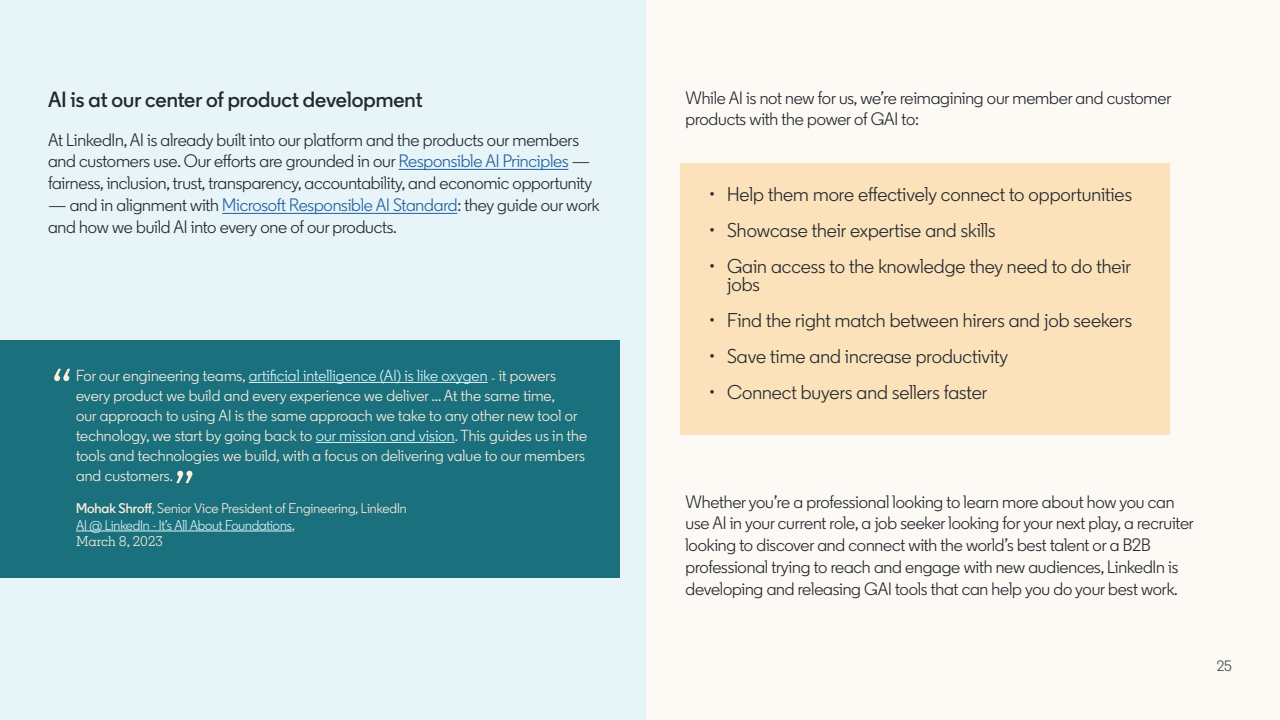
<style>
.page{position:relative;width:1280px;height:720px;background:#fdfaf5}
.page>*{position:absolute;margin:0;border:0;box-sizing:border-box;transform-origin:0 0}
.t1{font:300 60px "Community";color:#fff0de}
.t2{font:600 22px "Community";color:#23292f}
.t3{font:20px/18px "Community";color:#23292f}
.t4{font:18px/22px "Community";letter-spacing:-.01em;color:#23292f}
.t5{font:16px/20px "Community";letter-spacing:.005em;color:#fff0de}
.t6{font:15px "Community";color:#38434f}
.t7{font:14px/17px "Community";letter-spacing:-.01em;color:#fff0de}
.t8{font:14px "Community Slab";color:#fff0de}
.s1{color:#215e9e}
.s2{color:#ddf7fb}
.s3{font-weight:600}
.s4{font-family:"Community Slab"}
</style>
<div class="page">
<div style="left:680px;top:164px;width:490px;height:272px;background:#fce2ba"></div>
<div style="left:0;top:0;width:646px;height:720px;background:#e7f5f9"></div>
<hr style="left:399px;top:169px;width:169px;height:1px;background:#215e9e">
<hr style="left:222px;top:213px;width:235px;height:1px;background:#215e9e">
<div style="left:0;top:340px;width:620px;height:238px;background:#1b707d"></div>
<hr style="left:249px;top:382px;width:239px;height:1px;background:#ddf7fb">
<hr style="left:316px;top:442px;width:139px;height:1px;background:#ddf7fb">
<hr style="left:76px;top:531px;width:216px;height:1px;background:#ddf7fb">
<p class="t2" style="left:48px;top:85px;width:376px">AI is at our center of product development</p>
<p class="t4" style="left:686px;top:86px;width:487px">While AI is not new for us, we’re reimagining our member and customer products with the power of GAI to:</p>
<p class="t4" style="left:48px;top:128px;width:546px">At LinkedIn, AI is already built into our platform and the products our members and customers use. Our efforts are grounded in our <span class="s1">Responsible AI Principles</span> — fairness, inclusion, trust, transparency, accountability, and economic opportunity</p>
<p class="t4" style="left:48px;top:194px;width:553px">— and in alignment with <span class="s1">Microsoft Responsible AI Standard</span>: they guide our work and how we build AI into every one of our products.</p>
<h1 class="t1" style="left:52px;top:354px;width:22px">“</h1>
<p class="t5" style="left:76px;top:365px;width:513px">For our engineering teams, <span class="s2">artificial intelligence (AI) is like oxygen</span> - it powers every product we build and every experience we deliver ... At the same time,<br>our approach to using AI is the same approach we take to any other new tool or technology, we start by going back to <span class="s2">our mission and vision</span>. This guides us in the tools and technologies we build, with a focus on delivering value to our members and customers.</p>
<p class="t7" style="left:76px;top:499px;width:332px"><span class="s3">Mohak Shroff</span>, Senior Vice President of Engineering, LinkedIn<br><span class="s2">AI @ LinkedIn - It’s All About Foundations</span><span class="s4">,</span></p>
<p class="t8" style="left:76px;top:533px;width:88px">March 8, 2023</p>
<h1 class="t1" style="left:174px;top:456px;width:22px">”</h1>
<p class="t3" style="left:709px;top:185px;width:424px">• Help them more effectively connect to opportunities</p>
<p class="t3" style="left:709px;top:221px;width:288px">• Showcase their expertise and skills</p>
<p class="t3" style="left:727px;top:257px;width:405px;text-indent:-18px">• Gain access to the knowledge they need to do their jobs</p>
<p class="t3" style="left:709px;top:311px;width:424px">• Find the right match between hirers and job seekers</p>
<p class="t3" style="left:709px;top:347px;width:301px">• Save time and increase productivity</p>
<p class="t3" style="left:709px;top:383px;width:280px">• Connect buyers and sellers faster</p>
<p class="t4" style="left:686px;top:490px;width:510px">Whether you’re a professional looking to learn more about how you can use AI in your current role, a job seeker looking for your next play, a recruiter looking to discover and connect with the world’s best talent or a B2B professional trying to reach and engage with new audiences, LinkedIn is developing and releasing GAI tools that can help you do your best work.</p>
<p class="t6" style="left:1217px;top:657px;width:17px">25</p>
</div>
